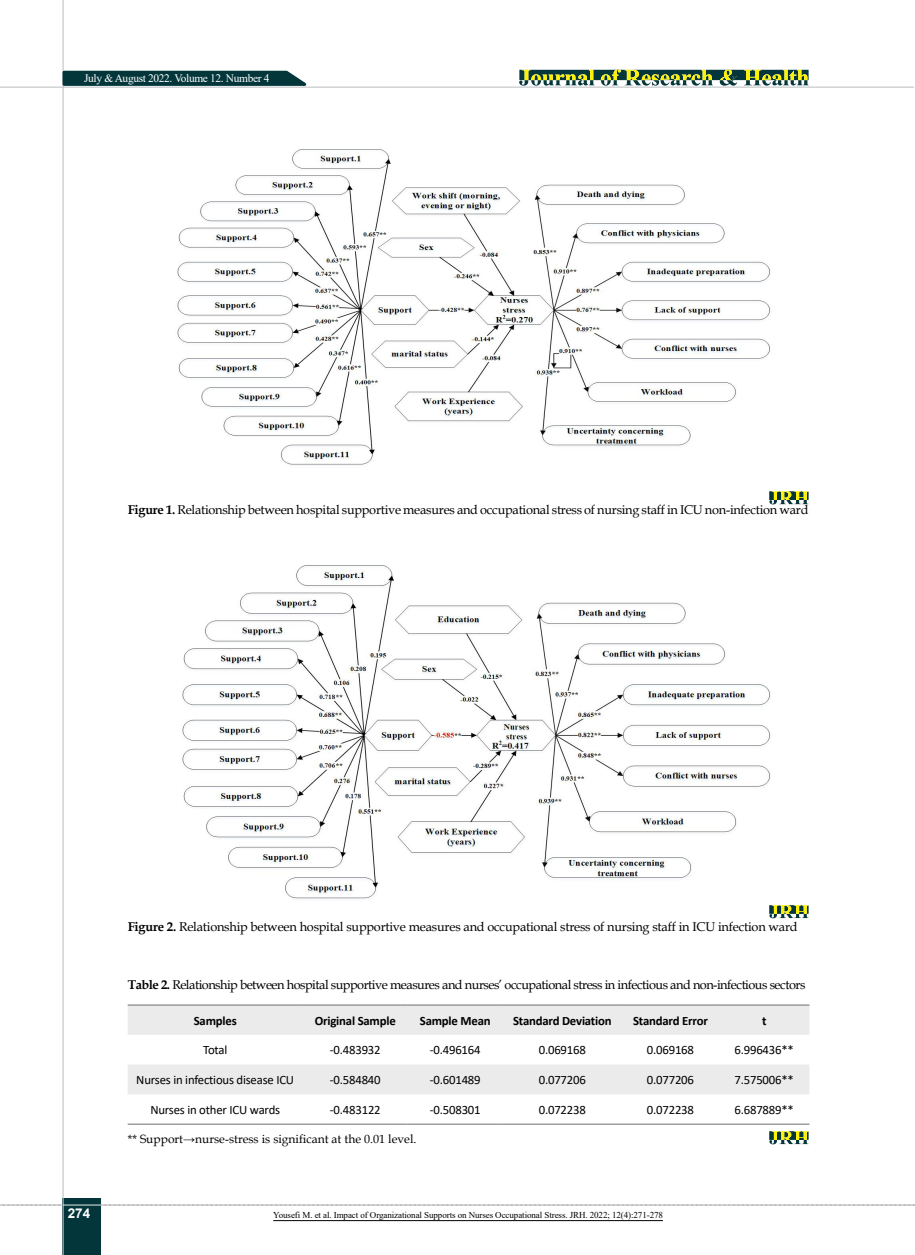
<style>
.page{position:relative;width:915px;height:1255px;background:#fff}
.page>*{position:absolute;margin:0;border:0;box-sizing:border-box;transform-origin:0 0}
.t1{font:700 13.5px "Arial";color:#fff}
.t2{font:12.75px "Book Antiqua";letter-spacing:-.02em;color:#000}
.t3{font:12.75px "Calibri";letter-spacing:-.015em;color:#000}
.t4{font:12.75px "Book Antiqua";letter-spacing:-.04em;color:#000}
.t5{font:700 12.75px "Calibri";letter-spacing:-.015em;color:#000}
.t6{font:12px "Book Antiqua";color:#000}
.t7{font:11.4px "Times New Roman";letter-spacing:-.03em;color:#fff}
.t8{font:9px "Times New Roman";letter-spacing:-.01em;color:#000}
.s1{font-weight:700}
</style>
<div class="page">
<svg style="left:0;top:1204px;width:915px;height:1px"></svg>
<div style="left:63px;top:1198px;width:38px;height:56px;background:#02363b"></div>
<hr style="left:62px;top:0;width:2px;height:1254px;background:#c2c4c6">
<hr style="left:63px;top:1204px;width:38px;height:1px;background:#ebebec">
<svg style="left:61px;top:69px;width:253px;height:18px;background:#375f63"></svg>
<svg style="left:519px;top:69px;width:289px;height:17px;background:#799165"></svg>
<hr style="left:0;top:87px;width:913px;height:1px;background:#c2c4c6">
<img style="left:177px;top:149px;width:593px;height:316px">
<svg style="left:769px;top:491px;width:39px;height:13px"></svg>
<img style="left:182px;top:565px;width:589px;height:334px">
<svg style="left:769px;top:905px;width:39px;height:13px"></svg>
<svg style="left:128px;top:1005px;width:681px;height:89px;fill:#ebebec"></svg>
<hr style="left:128px;top:1004px;width:175px;height:1px;background:#6d6e71">
<hr style="left:303px;top:1004px;width:104px;height:1px;background:#6d6e71">
<hr style="left:407px;top:1004px;width:95px;height:1px;background:#6d6e71">
<hr style="left:502px;top:1004px;width:119px;height:1px;background:#6d6e71">
<hr style="left:621px;top:1004px;width:97px;height:1px;background:#6d6e71">
<hr style="left:718px;top:1004px;width:91px;height:1px;background:#6d6e71">
<hr style="left:128px;top:1123px;width:175px;height:1px;background:#6d6e71">
<hr style="left:303px;top:1123px;width:104px;height:1px;background:#6d6e71">
<hr style="left:407px;top:1123px;width:95px;height:1px;background:#6d6e71">
<hr style="left:502px;top:1123px;width:119px;height:1px;background:#6d6e71">
<hr style="left:621px;top:1123px;width:97px;height:1px;background:#6d6e71">
<hr style="left:718px;top:1123px;width:91px;height:1px;background:#6d6e71">
<svg style="left:769px;top:1131px;width:39px;height:13px"></svg>
<hr style="left:273px;top:1220px;width:389px;height:1px;background:#000">
<p class="t7" style="left:84px;top:70px;width:187px">July &amp; August 2022. Volume 12. Number 4</p>
<p class="t2" style="left:128px;top:501px;width:682px"><span class="s1">Figure 1.</span> Relationship between hospital supportive measures and occupational stress of nursing staff in ICU non-infection ward</p>
<p class="t2" style="left:128px;top:918px;width:671px"><span class="s1">Figure 2.</span> Relationship between hospital supportive measures and occupational stress of nursing staff in ICU infection ward</p>
<p class="t1" style="left:68px;top:1203px;width:24px">274</p>
<p class="t4" style="left:128px;top:975px;width:679px"><span class="s1">Table 2.</span> Relationship between hospital supportive measures and nurses’ occupational stress in infectious and non-infectious sectors</p>
<p class="t5" style="left:194px;top:1011px;width:45px">Samples</p>
<p class="t5" style="left:314px;top:1011px;width:83px">Original Sample</p>
<p class="t5" style="left:419px;top:1011px;width:72px">Sample Mean</p>
<p class="t5" style="left:513px;top:1011px;width:100px">Standard Deviation</p>
<p class="t5" style="left:632px;top:1011px;width:76px">Standard Error</p>
<p class="t5" style="left:761px;top:1011px;width:6px">t</p>
<p class="t3" style="left:203px;top:1041px;width:26px">Total</p>
<p class="t3" style="left:330px;top:1041px;width:52px">-0.483932</p>
<p class="t3" style="left:429px;top:1041px;width:52px">-0.496164</p>
<p class="t3" style="left:538px;top:1041px;width:49px">0.069168</p>
<p class="t3" style="left:646px;top:1041px;width:49px">0.069168</p>
<p class="t3" style="left:734px;top:1041px;width:61px">6.996436**</p>
<p class="t3" style="left:136px;top:1071px;width:159px">Nurses in infectious disease ICU</p>
<p class="t3" style="left:330px;top:1071px;width:52px">-0.584840</p>
<p class="t3" style="left:429px;top:1071px;width:52px">-0.601489</p>
<p class="t3" style="left:538px;top:1071px;width:49px">0.077206</p>
<p class="t3" style="left:646px;top:1071px;width:49px">0.077206</p>
<p class="t3" style="left:734px;top:1071px;width:61px">7.575006**</p>
<p class="t3" style="left:150px;top:1100px;width:131px">Nurses in other ICU wards</p>
<p class="t3" style="left:330px;top:1100px;width:52px">-0.483122</p>
<p class="t3" style="left:429px;top:1100px;width:52px">-0.508301</p>
<p class="t3" style="left:538px;top:1100px;width:49px">0.072238</p>
<p class="t3" style="left:646px;top:1100px;width:49px">0.072238</p>
<p class="t3" style="left:734px;top:1100px;width:61px">6.687889**</p>
<p class="t6" style="left:128px;top:1130px;width:290px">** Support→nurse-stress is significant at the 0.01 level.</p>
<p class="t8" style="left:273px;top:1208px;width:391px">Yousefi M. et al. Impact of Organizational Supports on Nurses Occupational Stress. JRH. 2022; 12(4):271-278</p>
</div>
